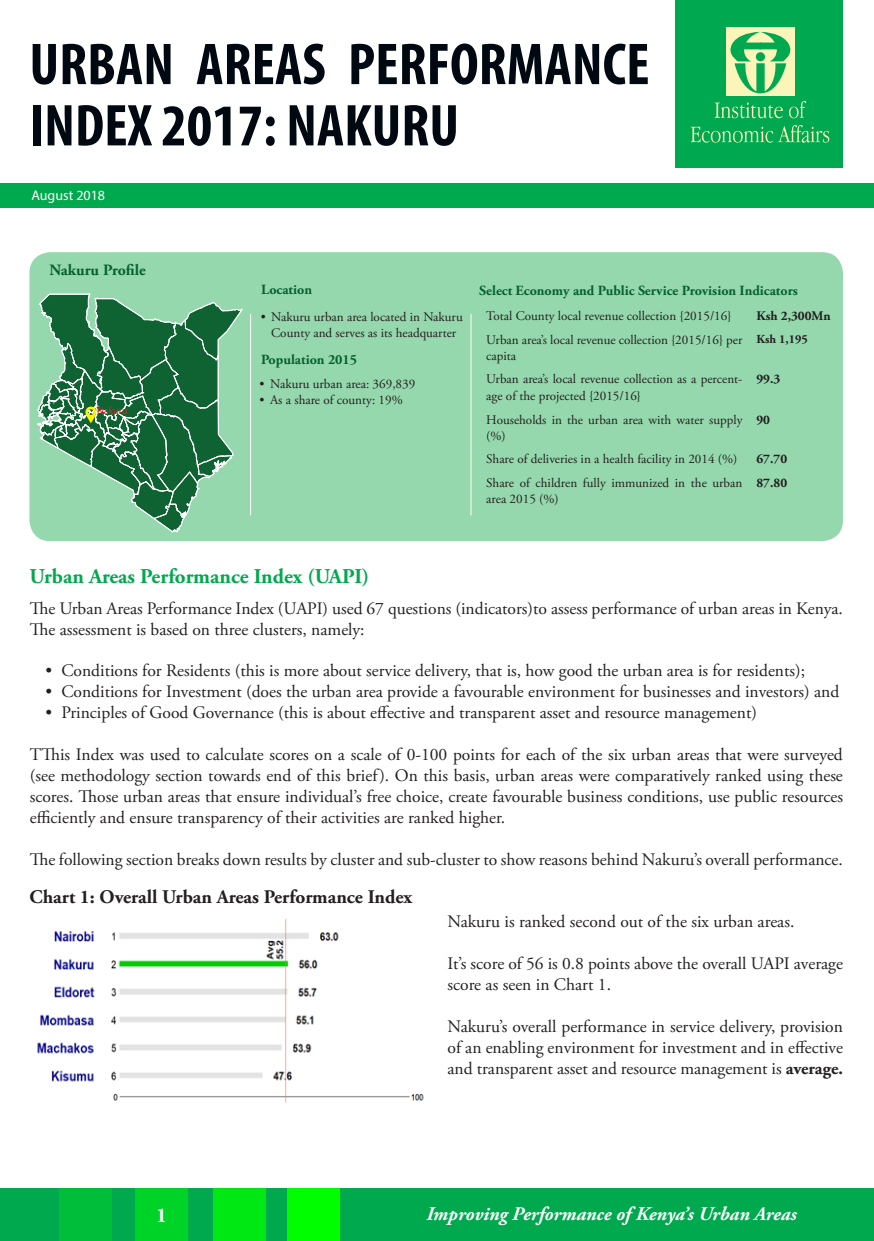
<style>
.page{position:relative;width:874px;height:1241px;background:#fff}
.page>*{position:absolute;margin:0;border:0;box-sizing:border-box;transform-origin:0 0}
.t1{font:700 condensed 59.5px/61.2px "Myriad Pro";color:#000912}
.t2{font:700 21px "Adobe Garamond Pro";color:#00a94e}
.t3{font:700 21px "Adobe Garamond Pro";color:#fff}
.t4{font:700 19.25px "Adobe Garamond Pro";color:#231f20}
.t5{font:italic 700 19.25px "Adobe Garamond Pro";color:#fff}
.t6{font:17.5px/21px "Adobe Garamond Pro";color:#231f20}
.t7{font:700 15.75px "Adobe Garamond Pro";color:#066132}
.t8{font:700 14px "Adobe Garamond Pro";color:#066132}
.t9{font:14px "Myriad Pro";color:#fff}
.t10{font:13.12px/15.8px "Adobe Garamond Pro";color:#231f20}
.t11{font:700 13.12px "Adobe Garamond Pro";color:#231f20}
.t12{font:700 12.25px "Adobe Garamond Pro";color:#231f20}
.t13{font:9.97px "Myriad Pro";color:#ee1d23}
.s1{font-weight:700}
</style>
<div class="page">
<div style="left:0;top:1187px;width:873px;height:53px;background:#00a94e"></div>
<div style="left:287px;top:1188px;width:52px;height:52px;background:#00fe01"></div>
<div style="left:60px;top:1188px;width:52px;height:52px;background:#00be3a"></div>
<div style="left:135px;top:1188px;width:52px;height:52px;background:#00d327"></div>
<div style="left:213px;top:1188px;width:52px;height:52px;background:#00e814"></div>
<div style="left:29px;top:252px;width:813px;height:289px;background:#95d8ad;border-radius:21px"></div>
<div style="left:0;top:183px;width:873px;height:25px;background:#00a94e"></div>
<hr style="left:250px;top:314px;width:1px;height:201px;background:#fff">
<hr style="left:470px;top:314px;width:1px;height:201px;background:#fff">
<div style="left:675px;top:0;width:167px;height:167px;background:#00a94f"></div>
<svg style="left:690px;top:125px;width:138px;height:18px"></svg>
<svg style="left:714px;top:102px;width:68px;height:16px"></svg>
<svg style="left:789px;top:101px;width:16px;height:17px"></svg>
<div style="left:725px;top:28px;width:69px;height:68px;background:#fbf5ba"></div>
<svg style="left:730px;top:32px;width:60px;height:61px"></svg>
<img style="left:37px;top:919px;width:387px;height:184px">
<svg style="left:37px;top:294px;width:205px;height:238px"></svg>
<p class="t1" style="left:29px;top:32px;width:621px">URBAN AREAS PERFORMANCE<br>INDEX 2017: NAKURU</p>
<p class="t9" style="left:32px;top:186px;width:75px">August 2018</p>
<p class="t7" style="left:49px;top:261px;width:98px">Nakuru Profile</p>
<p class="t13" style="left:97px;top:404px;width:32px">Nakuru</p>
<p class="t8" style="left:261px;top:281px;width:52px">Location</p>
<p class="t8" style="left:479px;top:282px;width:320px">Select Economy and Public Service Provision Indicators</p>
<p class="t10" style="left:260px;top:310px;width:203px;text-align:center">• Nakuru urban area located in Nakuru<br>County and serves as its headquarter</p>
<p class="t10" style="left:486px;top:309px;width:247px">Total County local revenue collection {2015/16}</p>
<p class="t11" style="left:756px;top:308px;width:76px">Ksh 2,300Mn</p>
<p class="t10" style="left:486px;top:332px;width:257px">Urban area’s local revenue collection {2015/16} per capita</p>
<p class="t12" style="left:756px;top:332px;width:53px">Ksh 1,195</p>
<p class="t10" style="left:486px;top:371px;width:257px;line-height:16.8px">Urban area’s local revenue collection as a percent&shy;age of the projected {2015/16}</p>
<p class="t11" style="left:756px;top:371px;width:25px">99.3</p>
<p class="t10" style="left:486px;top:412px;width:257px">Households in the urban area with water supply (%)</p>
<p class="t11" style="left:756px;top:412px;width:15px">90</p>
<p class="t10" style="left:486px;top:452px;width:252px">Share of deliveries in a health facility in 2014 (%)</p>
<p class="t11" style="left:756px;top:451px;width:32px">67.70</p>
<p class="t10" style="left:486px;top:475px;width:257px">Share of children fully immunized in the urban area 2015 (%)</p>
<p class="t11" style="left:756px;top:475px;width:32px">87.80</p>
<p class="t8" style="left:261px;top:351px;width:98px">Population 2015</p>
<p class="t10" style="left:259px;top:376px;width:157px">• Nakuru urban area: 369,839</p>
<p class="t10" style="left:259px;top:392px;width:145px">• As a share of county: 19%</p>
<p class="t2" style="left:29px;top:564px;width:341px">Urban Areas Performance Index (UAPI)</p>
<p class="t6" style="left:30px;top:598px;width:814px">The Urban Areas Performance Index (UAPI) used 67 questions (indicators)to assess performance of urban areas in Kenya.<br>The assessment is based on three clusters, namely:</p>
<p class="t6" style="left:46px;top:660px;width:760px">• Conditions for Residents (this is more about service delivery, that is, how good the urban area is for residents);</p>
<p class="t6" style="left:46px;top:681px;width:795px">• Conditions for Investment (does the urban area provide a favourable environment for businesses and investors) and</p>
<p class="t6" style="left:46px;top:702px;width:712px">• Principles of Good Governance (this is about effective and transparent asset and resource management)</p>
<p class="t6" style="left:30px;top:744px;width:814px;text-align:justify">TThis Index was used to calculate scores on a scale of 0-100 points for each of the six urban areas that were surveyed (see methodology section towards end of this brief). On this basis, urban areas were comparatively ranked using these scores. Those urban areas that ensure individual’s free choice, create favourable business conditions, use public resources efficiently and ensure transparency of their activities are ranked higher.</p>
<p class="t6" style="left:30px;top:849px;width:814px">The following section breaks down results by cluster and sub-cluster to show reasons behind Nakuru’s overall performance.</p>
<p class="t4" style="left:29px;top:885px;width:384px">Chart 1: Overall Urban Areas Performance Index</p>
<p class="t6" style="left:447px;top:911px;width:348px">Nakuru is ranked second out of the six urban areas.</p>
<p class="t6" style="left:447px;top:953px;width:397px">It’s score of 56 is 0.8 points above the overall UAPI average score as seen in Chart 1.</p>
<p class="t6" style="left:447px;top:1016px;width:397px;text-align:justify">Nakuru’s overall performance in service delivery, provision of an enabling environment for investment and in effective and transparent asset and resource management is <span class="s1">average.</span></p>
<p class="t3" style="left:156px;top:1203px;width:12px">1</p>
<p class="t5" style="left:426px;top:1202px;width:371px">Improving Performance of Kenya’s Urban Areas</p>
</div>
